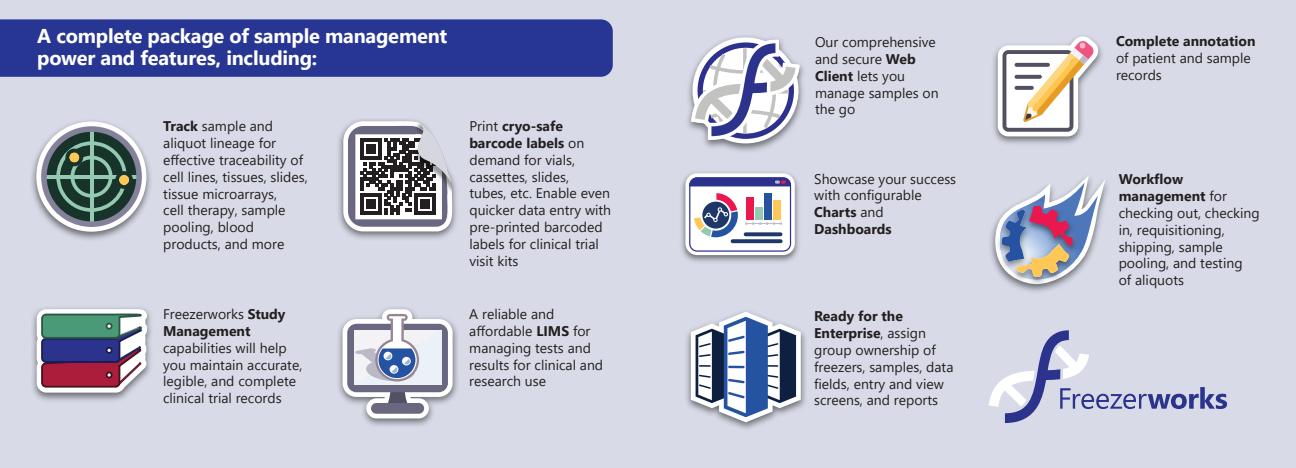
<style>
.page{position:relative;width:1296px;height:468px;background:#fff}
.page>*{position:absolute;margin:0;border:0;box-sizing:border-box;transform-origin:0 0}
.t1{font:700 20px/22px "Segoe UI";letter-spacing:-.01em;color:#fff}
.t2{font:14px/16.8px "Segoe UI";color:#231f20}
.t3{font:700 14px/16.8px "Segoe UI";color:#231f20}
.s1{font-weight:700}
.s2{font-weight:400}
</style>
<div class="page">
<div style="left:0;top:0;width:665px;height:468px;background:#d8dbe7"></div>
<div style="left:634px;top:0;width:662px;height:468px;background:#d8dbe7"></div>
<div style="left:0;top:19px;width:613px;height:58px;background:#273692"></div>
<img style="left:32px;top:308px;width:120px;height:93px">
<svg style="left:37px;top:309px;width:111px;height:84px;background:#897e90"></svg>
<img style="left:31px;top:120px;width:120px;height:120px">
<svg style="left:36px;top:122px;width:110px;height:110px"></svg>
<img style="left:338px;top:119px;width:119px;height:120px">
<svg style="left:343px;top:121px;width:112px;height:110px;background:#9a999f"></svg>
<img style="left:338px;top:307px;width:120px;height:119px">
<svg style="left:343px;top:309px;width:110px;height:109px;background:#bbbecd"></svg>
<img style="left:686px;top:311px;width:120px;height:118px">
<svg style="left:691px;top:312px;width:110px;height:110px"></svg>
<img style="left:990px;top:183px;width:118px;height:109px">
<img style="left:992px;top:203px;width:87px;height:86px">
<svg style="left:995px;top:176px;width:110px;height:108px"></svg>
<img style="left:993px;top:47px;width:110px;height:97px">
<svg style="left:998px;top:36px;width:102px;height:100px"></svg>
<svg style="left:1016px;top:63px;width:32px;height:4px"></svg>
<svg style="left:1016px;top:75px;width:24px;height:4px"></svg>
<svg style="left:1016px;top:86px;width:16px;height:4px"></svg>
<img style="left:687px;top:36px;width:117px;height:116px">
<svg style="left:691px;top:37px;width:109px;height:106px"></svg>
<img style="left:681px;top:172px;width:118px;height:90px">
<svg style="left:685px;top:173px;width:110px;height:82px;background:#c3bfd1"></svg>
<svg style="left:746px;top:232px;width:35px;height:4px"></svg>
<svg style="left:733px;top:239px;width:48px;height:4px"></svg>
<svg style="left:989px;top:330px;width:238px;height:93px"></svg>
<h1 class="t1" style="left:37px;top:24px;width:412px">A complete package of sample management power and features, including:</h1>
<p class="t2" style="left:163px;top:117px;width:146px"><span class="s1">Track</span> sample and aliquot lineage for effective traceability of cell lines, tissues, slides, tissue microarrays,<br>cell therapy, sample pooling, blood products, and more</p>
<p class="t2" style="left:469px;top:117px;width:143px">Print <span class="s1">cryo-safe barcode labels</span> on demand for vials, cassettes, slides,<br>tubes, etc. Enable even quicker data entry with pre-printed barcoded labels for clinical trial visit kits</p>
<p class="t2" style="left:815px;top:33px;width:125px">Our comprehensive and secure <span class="s1">Web<br>Client</span> lets you manage samples on the go</p>
<p class="t2" style="left:814px;top:169px;width:143px">Showcase your success with configurable<br><span class="s1">Charts</span> and<br><span class="s1">Dashboards</span></p>
<p class="t3" style="left:163px;top:305px;width:124px"><span class="s2">Freezerworks</span> Study<br>Management</p>
<p class="t2" style="left:163px;top:338px;width:141px">capabilities will help you maintain accurate, legible, and complete clinical trial records</p>
<p class="t2" style="left:469px;top:305px;width:135px">A reliable and affordable <span class="s1">LIMS</span> for managing tests and results for clinical and research use</p>
<p class="t2" style="left:814px;top:307px;width:141px"><span class="s1">Ready for the<br>Enterprise</span>, assign group ownership of freezers, samples, data fields, entry and view screens, and reports</p>
<p class="t3" style="left:1116px;top:32px;width:141px">Complete annotation</p>
<p class="t2" style="left:1116px;top:48px;width:136px">of patient and sample records</p>
<p class="t2" style="left:1119px;top:170px;width:142px"><span class="s1">Workflow management</span> for checking out, checking in, requisitioning, shipping, sample pooling, and testing<br>of aliquots</p>
</div>
